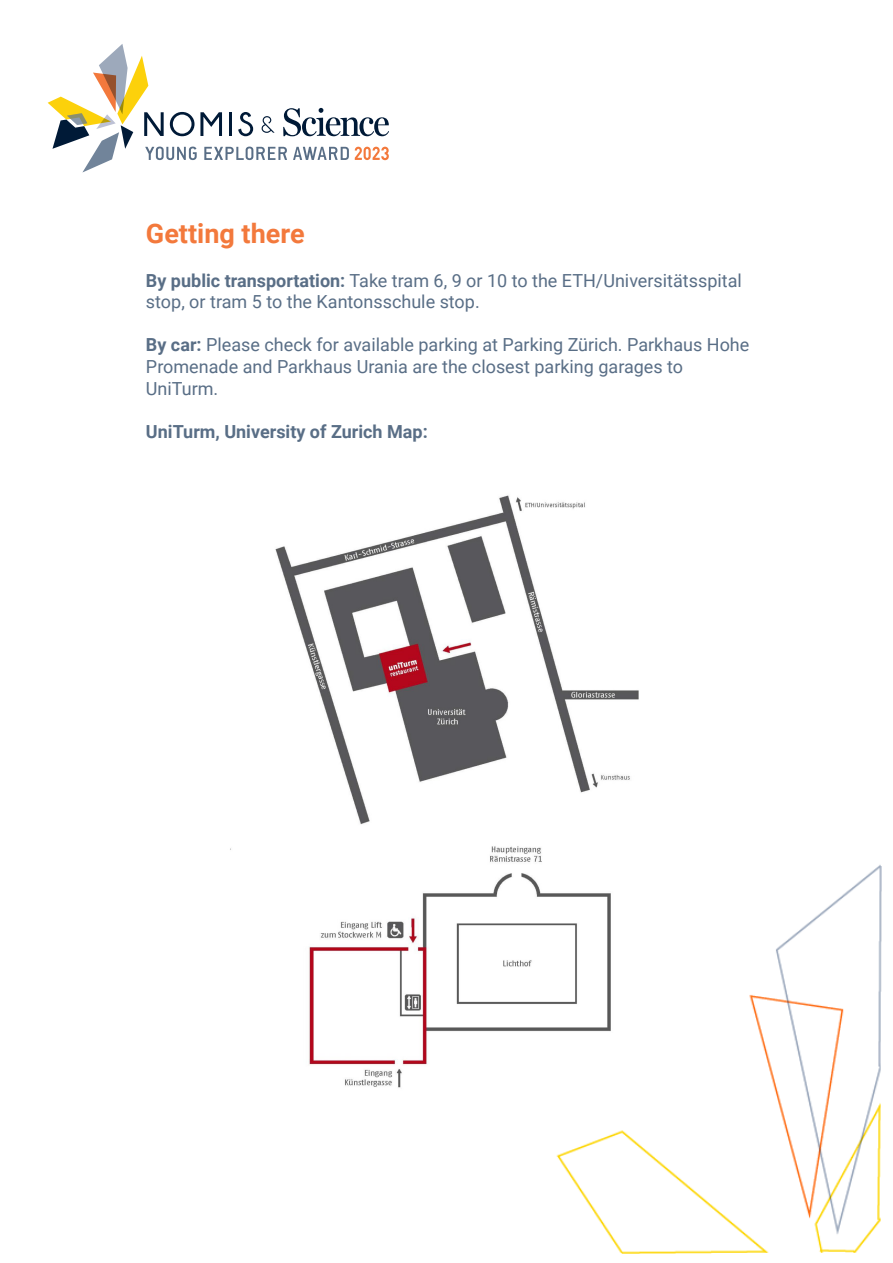
<style>
.page{position:relative;width:893px;height:1263px;background:#fff}
.page>*{position:absolute;margin:0;border:0;box-sizing:border-box;transform-origin:0 0}
.t1{font:700 27px "Roboto";color:#f3793c}
.t2{font:18px/21.6px "Roboto";color:#596e86}
.t3{font:700 18px "Roboto";color:#596e86}
.s1{font-weight:700}
</style>
<div class="page">
<img style="left:230px;top:495px;width:409px;height:593px">
<svg style="left:48px;top:44px;width:341px;height:128px"></svg>
<img style="left:537px;top:833px;width:345px;height:421px">
<h1 class="t1" style="left:146px;top:215px;width:160px">Getting there</h1>
<p class="t2" style="left:146px;top:269px;width:597px"><span class="s1">By public transportation:</span> Take tram 6, 9 or 10 to the ETH/Universitätsspital stop, or tram 5 to the Kantonsschule stop.</p>
<p class="t2" style="left:146px;top:333px;width:605px"><span class="s1">By car:</span> Please check for available parking at Parking Zürich. Parkhaus Hohe<br>Promenade and Parkhaus Urania are the closest parking garages to<br>UniTurm.</p>
<p class="t3" style="left:146px;top:419px;width:283px">UniTurm, University of Zurich Map:</p>
</div>
